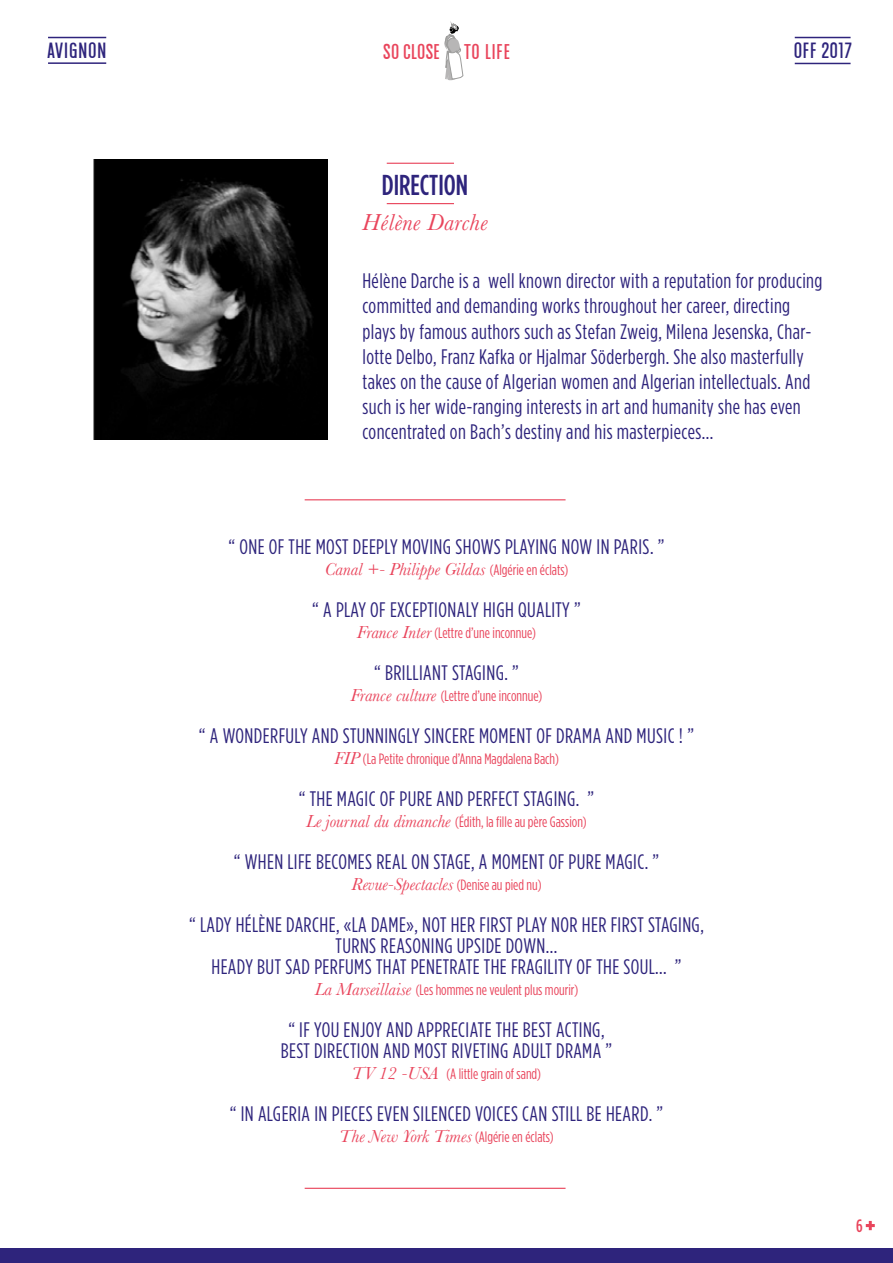
<style>
.page{position:relative;width:893px;height:1263px;background:#fff}
.page>*{position:absolute;margin:0;border:0;box-sizing:border-box;transform-origin:0 0}
.t1{font:500 28.8px "Gotham Condensed";color:#2e247c}
.t2{font:italic 24px "Baskerville";letter-spacing:.02em;color:#e9455c}
.t3{font:21px/25.2px "Gotham Condensed";letter-spacing:.02em;color:#2e247c;text-align:center}
.t4{font:21px "Americana";letter-spacing:.05em;color:#2e247c}
.t5{font:20.4px "Americana";letter-spacing:.02em;color:#e9455c}
.t6{font:italic 18px "Baskerville";color:#e9455c}
.t7{font:500 18px "Gotham Condensed";color:#e9455c}
.t8{font:15px "Gotham Condensed";color:#e9455c}
.s1{font-family:"Gotham Condensed";font-style:normal;font-size:15px}
.s2{font-family:"Baskerville";font-style:italic;font-size:18px}
</style>
<div class="page">
<svg style="left:444px;top:22px;width:19px;height:59px"></svg>
<hr style="left:48px;top:62px;width:58px;height:2px;background:#2e247c">
<hr style="left:795px;top:63px;width:56px;height:1px;background:#2e247c">
<hr style="left:48px;top:37px;width:58px;height:1px;background:#2e247c">
<hr style="left:795px;top:37px;width:56px;height:1px;background:#2e247c">
<div style="left:0;top:1248px;width:893px;height:15px;background:#2e247c"></div>
<img style="left:94px;top:159px;width:234px;height:280px">
<hr style="left:387px;top:163px;width:67px;height:1px;background:#e9455c">
<hr style="left:305px;top:499px;width:261px;height:1px;background:#e9455c">
<hr style="left:305px;top:1188px;width:261px;height:1px;background:#e9455c">
<hr style="left:387px;top:203px;width:67px;height:1px;background:#e9455c">
<svg style="left:866px;top:1221px;width:9px;height:9px"></svg>
<p class="t4" style="left:47px;top:39px;width:60px">AVIGNON</p>
<p class="t5" style="left:383px;top:40px;width:128px">SO CLOSE TO LIFE</p>
<p class="t4" style="left:794px;top:39px;width:60px">OFF 2017</p>
<h1 class="t1" style="left:382px;top:168px;width:88px">DIRECTION</h1>
<p class="t2" style="left:362px;top:206px;width:127px">Hélène Darche</p>
<p class="t3" style="left:362px;top:268px;width:462px;text-align:left">Hélène Darche is a well known director with a reputation for producing committed and demanding works throughout her career, directing plays by famous authors such as Stefan Zweig, Milena Jesenska, Char&shy;lotte Delbo, Franz Kafka or Hjalmar Söderbergh. She also masterfully takes on the cause of Algerian women and Algerian intellectuals. And such is her wide-ranging interests in art and humanity she has even concentrated on Bach’s destiny and his masterpieces...</p>
<p class="t3" style="left:229px;top:534px;width:437px">“ ONE OF THE MOST DEEPLY MOVING SHOWS PLAYING NOW IN PARIS. ”</p>
<p class="t6" style="left:325px;top:557px;width:245px">Canal +- Philippe Gildas <span class="s1">(Algérie en éclats)</span></p>
<p class="t3" style="left:312px;top:597px;width:270px">“ A PLAY OF EXCEPTIONALY HIGH QUALITY ”</p>
<p class="t8" style="left:357px;top:624px;width:181px"><span class="s2">France Inter</span> (Lettre d’une inconnue)</p>
<p class="t3" style="left:374px;top:660px;width:146px">“ BRILLIANT STAGING. ”</p>
<p class="t8" style="left:351px;top:687px;width:193px"><span class="s2">France culture</span> (Lettre d’une inconnue)</p>
<p class="t3" style="left:199px;top:723px;width:497px">“ A WONDERFULY AND STUNNINGLY SINCERE MOMENT OF DRAMA AND MUSIC ! ”</p>
<p class="t8" style="left:334px;top:750px;width:226px"><span class="s2">FIP</span> (La Petite chronique d’Anna Magdalena Bach)</p>
<p class="t3" style="left:299px;top:786px;width:297px">“ THE MAGIC OF PURE AND PERFECT STAGING. ”</p>
<p class="t8" style="left:306px;top:813px;width:282px"><span class="s2">Le journal du dimanche</span> (Édith, la fille au père Gassion)</p>
<p class="t3" style="left:234px;top:849px;width:427px">“ WHEN LIFE BECOMES REAL ON STAGE, A MOMENT OF PURE MAGIC. ”</p>
<p class="t6" style="left:351px;top:872px;width:192px">Revue-Spectacles <span class="s1">(Denise au pied nu)</span></p>
<p class="t3" style="left:189px;top:914px;width:516px;line-height:21px">“ LADY HÉLÈNE DARCHE, «LA DAME», NOT HER FIRST PLAY NOR HER FIRST STAGING,<br>TURNS REASONING UPSIDE DOWN...<br>HEADY BUT SAD PERFUMS THAT PENETRATE THE FRAGILITY OF THE SOUL... ”</p>
<p class="t8" style="left:315px;top:981px;width:265px"><span class="s2">La Marseillaise</span> (Les hommes ne veulent plus mourir)</p>
<p class="t3" style="left:281px;top:1019px;width:333px;line-height:21px">“ IF YOU ENJOY AND APPRECIATE THE BEST ACTING,<br>BEST DIRECTION AND MOST RIVETING ADULT DRAMA ”</p>
<p class="t8" style="left:352px;top:1065px;width:191px"><span class="s2">TV 12 -USA</span> (A little grain of sand)</p>
<p class="t3" style="left:230px;top:1101px;width:435px">“ IN ALGERIA IN PIECES EVEN SILENCED VOICES CAN STILL BE HEARD. ”</p>
<p class="t8" style="left:339px;top:1128px;width:216px"><span class="s2">The New York Times</span> (Algérie en éclats)</p>
<p class="t7" style="left:856px;top:1215px;width:8px">6</p>
</div>
